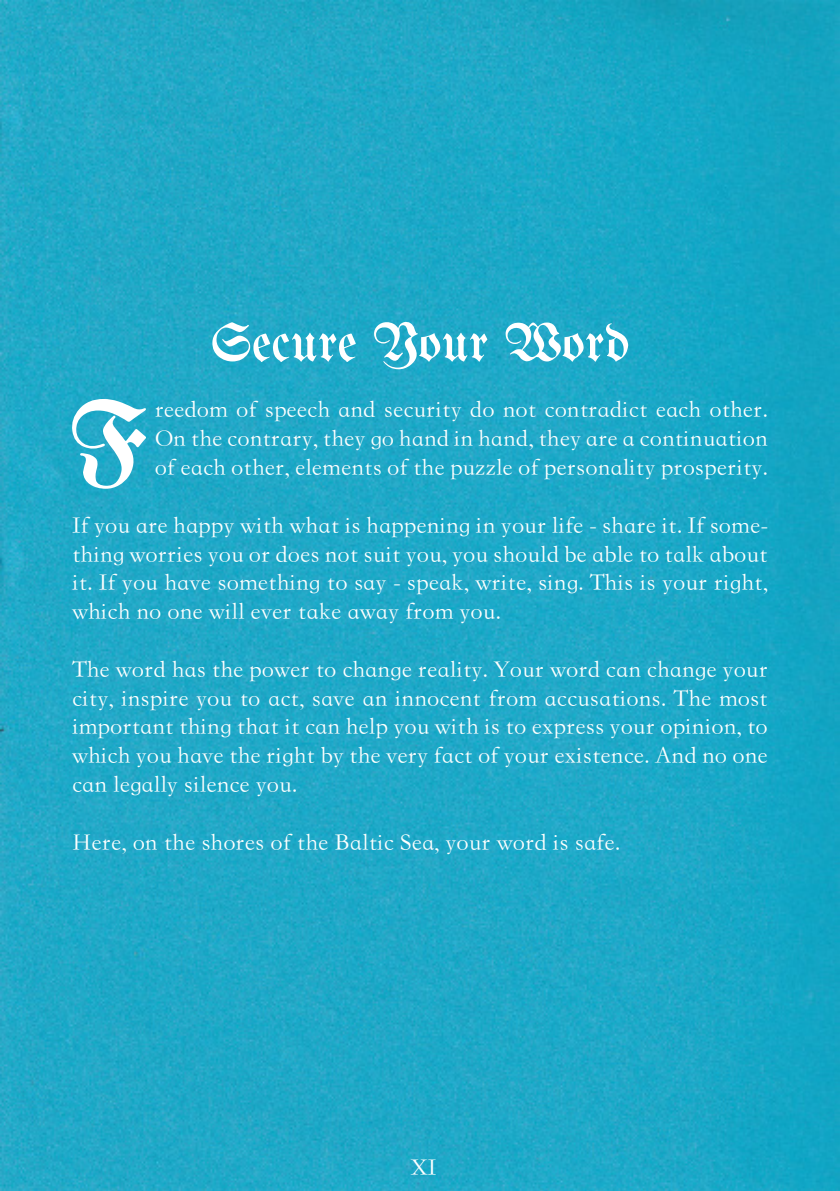
<style>
.page{position:relative;width:840px;height:1191px;background:#fff}
.page>*{position:absolute;margin:0;border:0;box-sizing:border-box;transform-origin:0 0}
.t1{font:105px "Unifraktur Maguntia";color:#fff}
.heading{font:54px "Unifraktur Maguntia";color:#fff}
.t2{font:24px/28.8px "ST Kaiti";color:#fff;text-align:justify}
</style>
<div class="page">
<img style="left:0;top:0;width:839px;height:1191px">
<p class="heading" style="left:211px;top:310px;width:419px">Secure Your Word</p>
<p class="t1" style="left:69px;top:378px;width:81px">F</p>
<p class="t2" style="left:154px;top:396px;width:614px">reedom of speech and security do not contradict each other.<br>On the contrary, they go hand in hand, they are a continuation of each other, elements of the puzzle of personality prosperity.</p>
<p class="t2" style="left:72px;top:511px;width:697px">If you are happy with what is happening in your life - share it. If some&shy;thing worries you or does not suit you, you should be able to talk about it. If you have something to say - speak, write, sing. This is your right, which no one will ever take away from you.</p>
<p class="t2" style="left:72px;top:655px;width:697px">The word has the power to change reality. Your word can change your city, inspire you to act, save an innocent from accusations. The most important thing that it can help you with is to express your opinion, to which you have the right by the very fact of your existence. And no one can legally silence you.</p>
<p class="t2" style="left:72px;top:828px;width:546px">Here, on the shores of the Baltic Sea, your word is safe.</p>
<p class="t2" style="left:410px;top:1153px;width:27px">XI</p>
</div>
